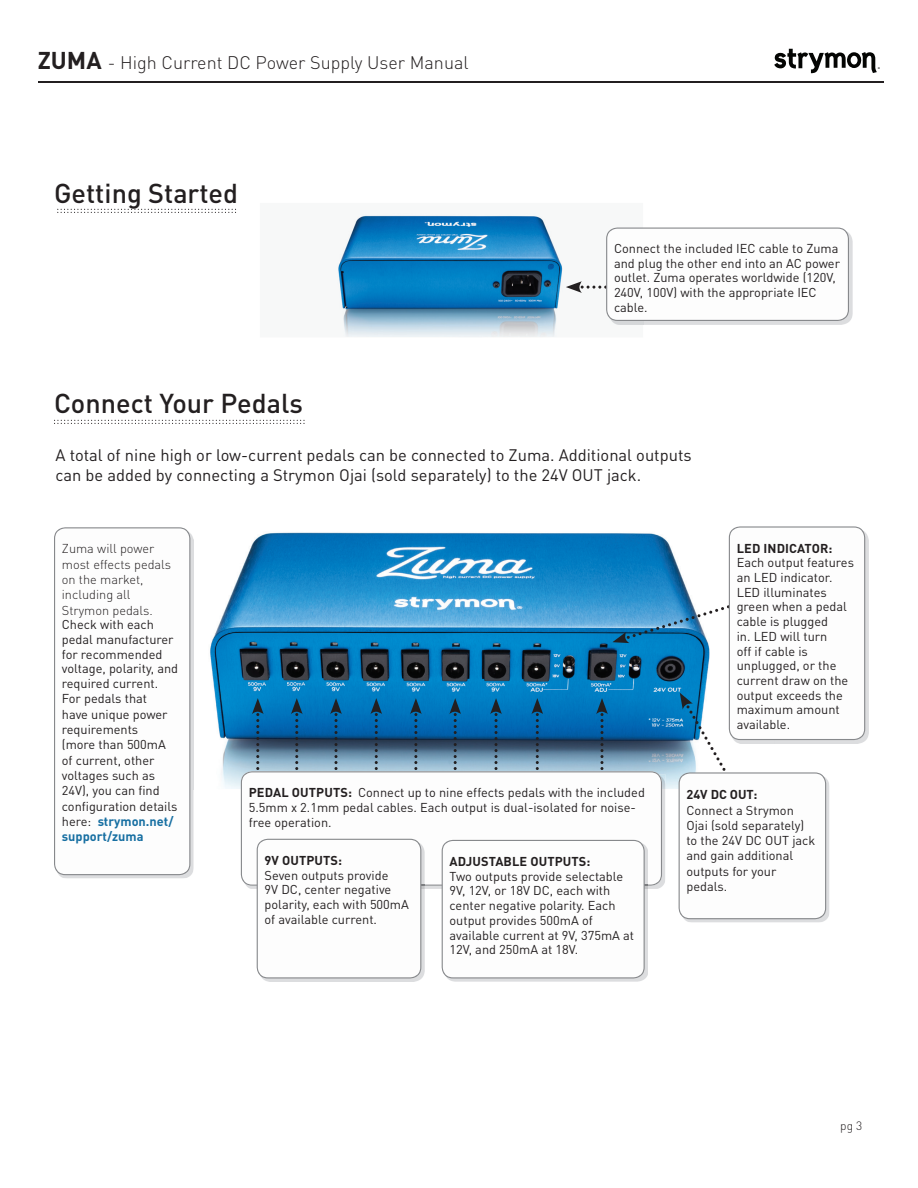
<style>
.page{position:relative;width:918px;height:1188px;background:#fff}
.page>*{position:absolute;margin:0;border:0;box-sizing:border-box;transform-origin:0 0}
.t1{font:500 27px "DINOT";color:#231f20}
.t2{font:300 18px "DINOT";color:#231f20}
.t3{font:16.5px/19.8px "DINOT";color:#231f20}
.t4{font:12.75px/14.7px "DINOT";color:#231f20}
.t5{font:300 12.75px/15.3px "DINOT";color:#231f20}
.t6{font:700 12.75px "DINOT";letter-spacing:.01em;color:#231f20}
.t7{font:300 12px "DINOT";color:#231f20}
.t8{font:5.55px "Myriad Pro";color:#040503}
.s1{font-weight:700;font-size:24px}
.s2{font-weight:700;color:#176fa2}
.s3{font-weight:700}
</style>
<div class="page">
<hr style="left:38px;top:81px;width:845px;height:2px;background:#231f20">
<svg style="left:774px;top:49px;width:103px;height:24px"></svg>
<img style="left:337px;top:213px;width:306px;height:124px">
<img style="left:609px;top:233px;width:243px;height:91px">
<svg style="left:566px;top:228px;width:283px;height:93px"></svg>
<img style="left:210px;top:532px;width:232px;height:257px">
<svg style="left:252px;top:698px;width:12px;height:73px"></svg>
<svg style="left:291px;top:698px;width:12px;height:73px"></svg>
<svg style="left:330px;top:698px;width:12px;height:73px"></svg>
<svg style="left:370px;top:698px;width:12px;height:73px"></svg>
<svg style="left:410px;top:698px;width:12px;height:73px"></svg>
<img style="left:190px;top:533px;width:4px;height:256px">
<svg style="left:54px;top:527px;width:136px;height:348px"></svg>
<img style="left:865px;top:532px;width:3px;height:209px">
<svg style="left:57px;top:209px;width:179px;height:4px"></svg>
<svg style="left:54px;top:420px;width:251px;height:4px"></svg>
<img style="left:247px;top:886px;width:195px;height:3px">
<svg style="left:241px;top:771px;width:201px;height:115px"></svg>
<img style="left:262px;top:842px;width:163px;height:140px">
<svg style="left:257px;top:839px;width:164px;height:139px"></svg>
<img style="left:447px;top:978px;width:199px;height:4px">
<svg style="left:442px;top:526px;width:423px;height:452px"></svg>
<h2 class="t2" style="left:38px;top:51px;width:432px"><span class="s1">ZUMA</span> - High Current DC Power Supply User Manual</h2>
<p class="t8" style="left:878px;top:66px;width:4px">®</p>
<h1 class="t1" style="left:54px;top:176px;width:186px">Getting Started</h1>
<p class="t4" style="left:614px;top:241px;width:228px">Connect the included IEC cable to Zuma and plug the other end into an AC power outlet. Zuma operates worldwide (120V,<br>240V, 100V) with the appropriate IEC cable.</p>
<h1 class="t1" style="left:54px;top:386px;width:250px">Connect Your Pedals</h1>
<p class="t3" style="left:56px;top:445px;width:638px">A total of nine high or low-current pedals can be connected to Zuma. Additional outputs can be added by connecting a Strymon Ojai (sold separately) to the 24V OUT jack.</p>
<p class="t5" style="left:62px;top:541px;width:111px">Zuma will power most effects pedals on the market, including all<br>Strymon pedals.</p>
<p class="t4" style="left:62px;top:617px;width:118px;line-height:15.1px">Check with each pedal manufacturer for recommended voltage, polarity, and required current.<br>For pedals that<br>have unique power requirements<br>(more than 500mA of current, other voltages such as<br>24V), you can find configuration details here: <span class="s2">strymon.net/ support/zuma</span></p>
<p class="t4" style="left:249px;top:785px;width:398px"><span class="s3">PEDAL OUTPUTS:</span> Connect up to nine effects pedals with the included<br>5.5mm x 2.1mm pedal cables. Each output is dual-isolated for noise&shy;free operation.</p>
<p class="t6" style="left:265px;top:852px;width:79px">9V OUTPUTS:</p>
<p class="t4" style="left:265px;top:867px;width:146px">Seven outputs provide<br>9V DC, center negative polarity, each with 500mA of available current.</p>
<p class="t6" style="left:450px;top:853px;width:142px">ADJUSTABLE OUTPUTS:</p>
<p class="t4" style="left:450px;top:869px;width:186px">Two outputs provide selectable<br>9V, 12V, or 18V DC, each with center negative polarity. Each output provides 500mA of available current at 9V, 375mA at<br>12V, and 250mA at 18V.</p>
<p class="t6" style="left:737px;top:540px;width:97px">LED INDICATOR:</p>
<p class="t4" style="left:737px;top:555px;width:119px">Each output features an LED indicator.<br>LED illuminates green when a pedal cable is plugged<br>in. LED will turn<br>off if cable is unplugged, or the current draw on the output exceeds the maximum amount available.</p>
<p class="t6" style="left:686px;top:786px;width:72px">24V DC OUT:</p>
<p class="t4" style="left:686px;top:802px;width:130px;line-height:15.3px">Connect a Strymon<br>Ojai (sold separately) to the 24V DC OUT jack and gain additional outputs for your pedals.</p>
<p class="t7" style="left:840px;top:1119px;width:24px">pg 3</p>
</div>
